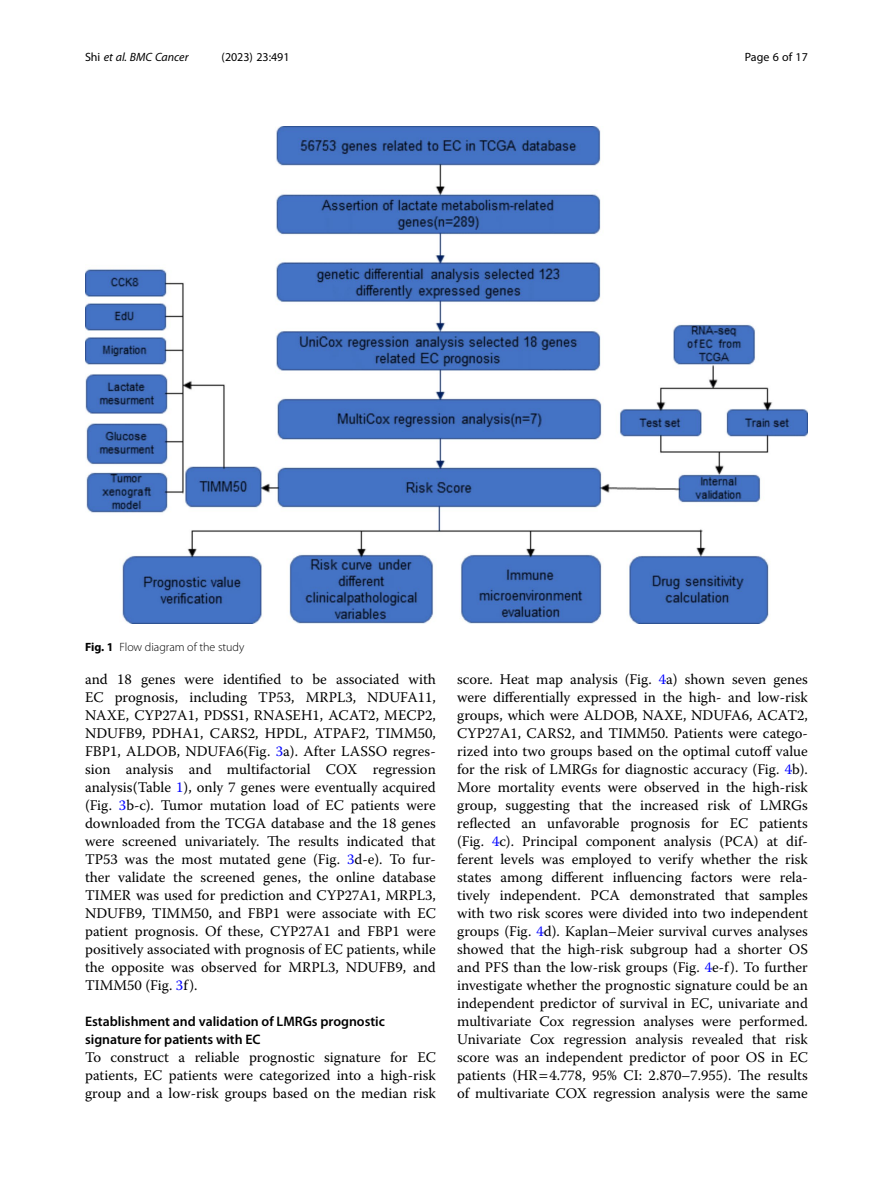
<style>
.page{position:relative;width:893px;height:1191px;background:#fff}
.page>*{position:absolute;margin:0;border:0;box-sizing:border-box;transform-origin:0 0}
.Body_Text{font:14.7px/18px "Warnock Pro";color:#000;text-align:justify}
.Head_2{font:600 13.8px/18px "Myriad Pro";color:#000}
.Figure_Caption{font:300 12px "Myriad Pro";color:#000}
.t1{font:12px "Myriad Pro";color:#000}
.t2{font:italic 12px "Myriad Pro";color:#000}
.s1{font-style:normal}
.s2{font-weight:700}
.s3{color:#00f}
</style>
<div class="page">
<img style="left:85px;top:126px;width:723px;height:498px">
<p class="t2" style="left:85px;top:50px;width:105px"><span class="s1">Shi</span> et al. BMC Cancer</p>
<p class="t1" style="left:222px;top:50px;width:70px">(2023) 23:491</p>
<p class="t1" style="left:745px;top:50px;width:65px">Page 6 of 17</p>
<p class="Figure_Caption" style="left:85px;top:640px;width:161px"><span class="s2">Fig. 1</span> Flow diagram of the study</p>
<p class="Body_Text" style="left:85px;top:670px;width:352px">and 18 genes were identified to be associated with EC prognosis, including TP53, MRPL3, NDUFA11, NAXE, CYP27A1, PDSS1, RNASEH1, ACAT2, MECP2, NDUFB9, PDHA1, CARS2, HPDL, ATPAF2, TIMM50, FBP1, ALDOB, NDUFA6(Fig. <span class="s3">3</span>a). After LASSO regres&shy;sion analysis and multifactorial COX regression analysis(Table <span class="s3">1</span>), only 7 genes were eventually acquired (Fig. <span class="s3">3</span>b-c). Tumor mutation load of EC patients were downloaded from the TCGA database and the 18 genes were screened univariately. The results indicated that TP53 was the most mutated gene (Fig. <span class="s3">3</span>d-e). To fur&shy;ther validate the screened genes, the online database TIMER was used for prediction and CYP27A1, MRPL3, NDUFB9, TIMM50, and FBP1 were associate with EC patient prognosis. Of these, CYP27A1 and FBP1 were positively associated with prognosis of EC patients, while the opposite was observed for MRPL3, NDUFB9, and TIMM50 (Fig. <span class="s3">3</span>f).</p>
<p class="Head_2" style="left:85px;top:1012px;width:301px">Establishment and validation of LMRGs prognostic signature for patients with EC</p>
<p class="Body_Text" style="left:85px;top:1048px;width:352px">To construct a reliable prognostic signature for EC patients, EC patients were categorized into a high-risk group and a low-risk groups based on the median risk</p>
<p class="Body_Text" style="left:457px;top:670px;width:352px">score. Heat map analysis (Fig. <span class="s3">4</span>a) shown seven genes were differentially expressed in the high- and low-risk groups, which were ALDOB, NAXE, NDUFA6, ACAT2, CYP27A1, CARS2, and TIMM50. Patients were catego&shy;rized into two groups based on the optimal cutoff value for the risk of LMRGs for diagnostic accuracy (Fig. <span class="s3">4</span>b).<br>More mortality events were observed in the high-risk group, suggesting that the increased risk of LMRGs reflected an unfavorable prognosis for EC patients (Fig. <span class="s3">4</span>c). Principal component analysis (PCA) at dif&shy;ferent levels was employed to verify whether the risk states among different influencing factors were rela&shy;tively independent. PCA demonstrated that samples with two risk scores were divided into two independent groups (Fig. <span class="s3">4</span>d). Kaplan–Meier survival curves analyses showed that the high-risk subgroup had a shorter OS and PFS than the low-risk groups (Fig. <span class="s3">4</span>e-f). To further investigate whether the prognostic signature could be an independent predictor of survival in EC, univariate and multivariate Cox regression analyses were performed.<br>Univariate Cox regression analysis revealed that risk score was an independent predictor of poor OS in EC patients (HR 4.778, 95% CI: 2.870–7.955). The results of multivariate COX regression analysis were the same</p>
</div>
